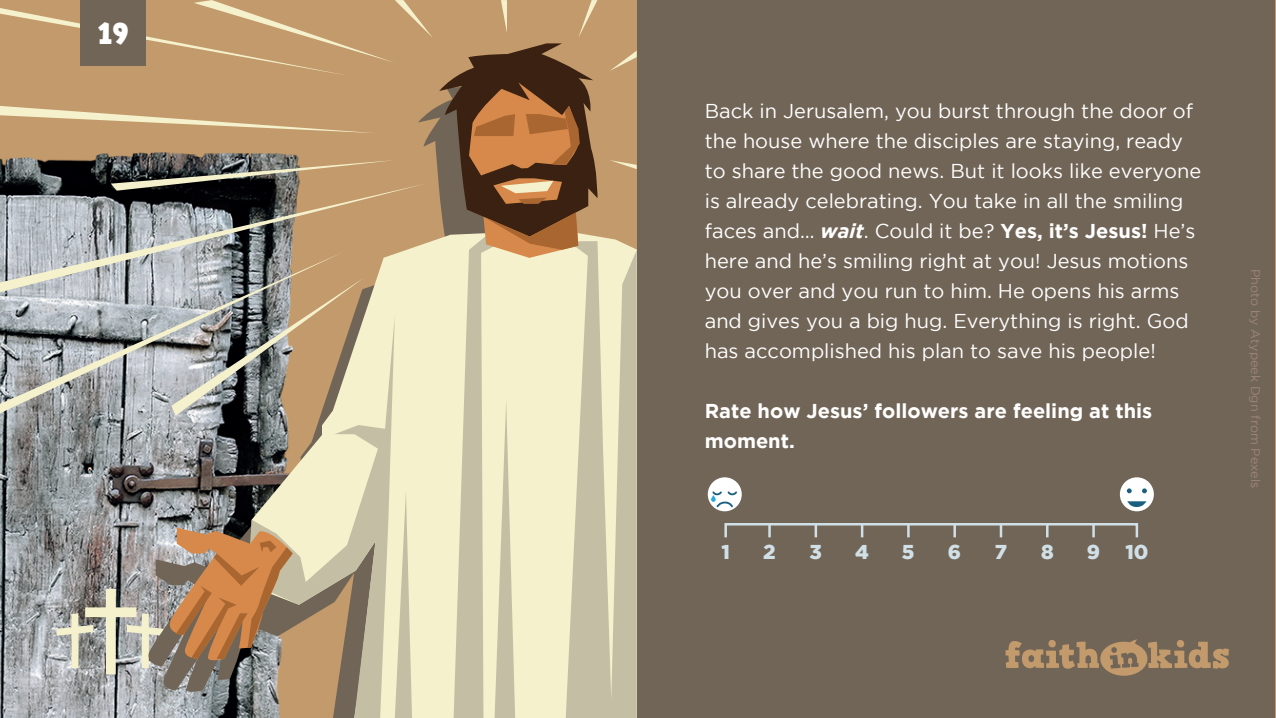
<style>
.page{position:relative;width:1276px;height:718px;background:#fff}
.page>*{position:absolute;margin:0;border:0;box-sizing:border-box;transform-origin:0 0}
.t1{font:30px "HVD Comic Serif Pro";color:#fff}
.t2{font:20px/30px "Gotham";color:#fff}
.t3{font:700 20px/30px "Gotham";color:#fff}
.t4{font:900 20px "Gotham";color:#d1e0e7}
.t5{font:12.5px "Gotham";color:#9b8679}
.s1{font-weight:700;font-style:italic}
.s2{font-weight:700}
</style>
<div class="page">
<img style="left:0;top:133px;width:142px;height:585px">
<svg style="left:142px;top:75px;width:297px;height:643px;background:#a08c75"></svg>
<div style="left:364px;top:230px;width:75px;height:488px;background:#f5f1cc"></div>
<div style="left:637px;top:0;width:637px;height:718px;background:#716557"></div>
<div style="left:724px;top:523px;width:414px;height:15px;border:2px solid #d1e0e7"></div>
<svg style="left:768px;top:524px;width:3px;height:13px"></svg>
<svg style="left:814px;top:524px;width:3px;height:13px"></svg>
<svg style="left:861px;top:524px;width:2px;height:13px"></svg>
<svg style="left:907px;top:524px;width:2px;height:13px"></svg>
<svg style="left:953px;top:524px;width:3px;height:13px"></svg>
<svg style="left:999px;top:524px;width:3px;height:13px"></svg>
<svg style="left:1046px;top:524px;width:2px;height:13px"></svg>
<svg style="left:1092px;top:524px;width:2px;height:13px"></svg>
<div style="left:708px;top:477px;width:34px;height:34px;background:#fff;border-radius:50%"></div>
<div style="left:1120px;top:477px;width:34px;height:34px;background:#fff;border-radius:50%"></div>
<svg style="left:1127px;top:501px;width:19px;height:6px"></svg>
<svg style="left:711px;top:491px;width:27px;height:17px"></svg>
<svg style="left:1126px;top:488px;width:5px;height:5px"></svg>
<svg style="left:1142px;top:488px;width:5px;height:5px"></svg>
<svg style="left:1005px;top:639px;width:224px;height:36px"></svg>
<svg style="left:250px;top:315px;width:145px;height:403px;background:#c1b799"></svg>
<svg style="left:57px;top:527px;width:236px;height:147px;background:#a68f7a"></svg>
<svg style="left:395px;top:491px;width:17px;height:227px;background:#dcd7b7"></svg>
<svg style="left:0;top:184px;width:425px;height:108px;background:#9a9081"></svg>
<svg style="left:0;top:106px;width:376px;height:27px;background:#cba97b"></svg>
<svg style="left:111px;top:160px;width:284px;height:31px;background:#7b6f5c"></svg>
<svg style="left:0;top:252px;width:343px;height:161px;background:#a8abaa"></svg>
<svg style="left:171px;top:277px;width:193px;height:138px;background:#a29887"></svg>
<svg style="left:0;top:0;width:433px;height:76px;background:#c59f70"></svg>
<div style="left:80px;top:0;width:66px;height:66px;background:#716557"></div>
<svg style="left:439px;top:0;width:198px;height:718px;background:#c9b895"></svg>
<h1 class="t1" style="left:98px;top:14px;width:32px">19</h1>
<p class="t2" style="left:705px;top:96px;width:498px">Back in Jerusalem, you burst through the door of the house where the disciples are staying, ready to share the good news. But it looks like everyone is already celebrating. You take in all the smiling faces and… <span class="s1">wait</span>. Could it be? <span class="s2">Yes, it’s Jesus!</span> He’s here and he’s smiling right at you! Jesus motions you over and you run to him. He opens his arms and gives you a big hug. Everything is right. God has accomplished his plan to save his people!</p>
<p class="t3" style="left:705px;top:396px;width:449px">Rate how Jesus’ followers are feeling at this moment.</p>
<p class="t4" style="left:721px;top:540px;width:10px">1</p>
<p class="t4" style="left:763px;top:540px;width:14px">2</p>
<p class="t4" style="left:809px;top:540px;width:14px">3</p>
<p class="t4" style="left:855px;top:540px;width:15px">4</p>
<p class="t4" style="left:902px;top:540px;width:14px">5</p>
<p class="t4" style="left:948px;top:540px;width:15px">6</p>
<p class="t4" style="left:995px;top:540px;width:14px">7</p>
<p class="t4" style="left:1041px;top:540px;width:14px">8</p>
<p class="t4" style="left:1087px;top:540px;width:15px">9</p>
<p class="t4" style="left:1125px;top:540px;width:25px">10</p>
<p class="t5" style="left:1262px;top:269px;width:221px;rotate:90deg">Photo by Atypeek Dgn from Pexels</p>
</div>
